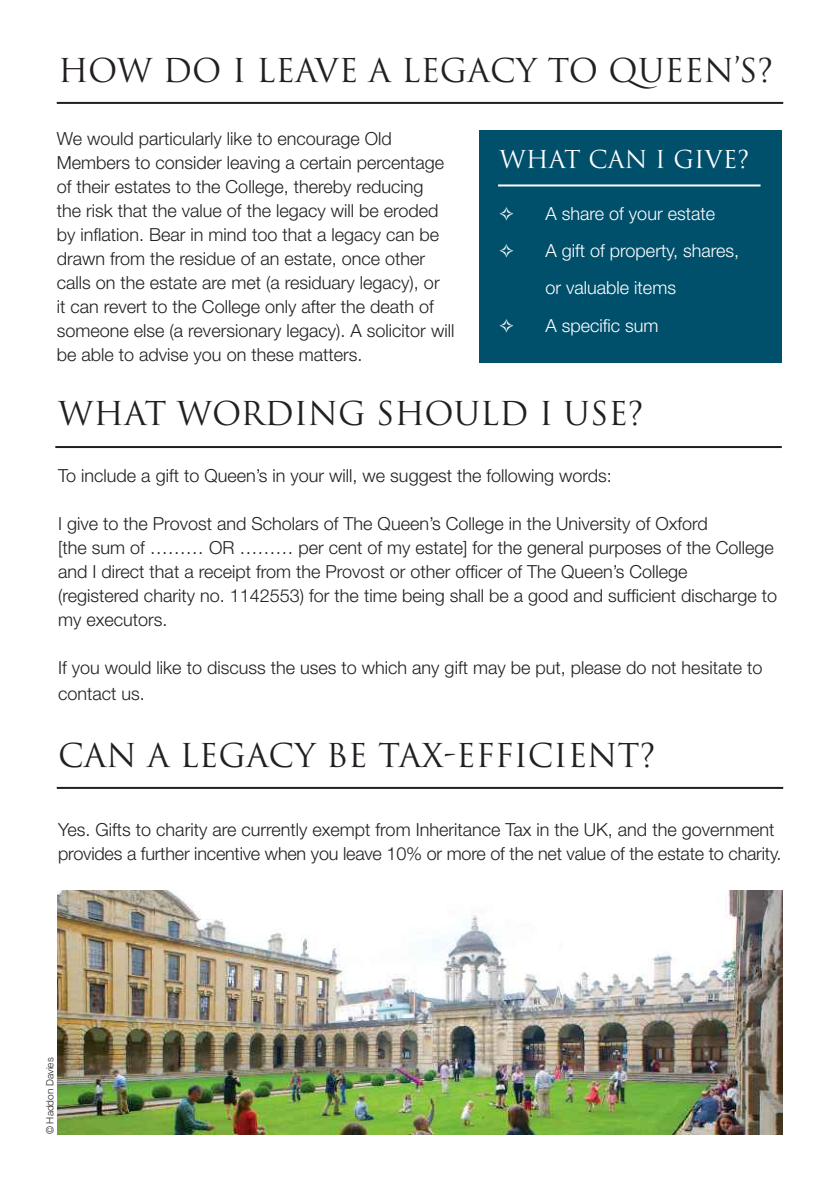
<style>
.page{position:relative;width:840px;height:1191px;background:#fff}
.page>*{position:absolute;margin:0;border:0;box-sizing:border-box;transform-origin:0 0}
.t1{font:32px "Trajan";color:#231f20}
.t2{font:24px "Trajan";color:#fff}
.t3{font:300 18px/24px "Helvetica Neue";color:#231f20}
.t4{font:300 18px/37.4px "Helvetica Neue";color:#fff}
.t5{font:300 10px "Helvetica Neue";color:#231f20}
</style>
<div class="page">
<div style="left:479px;top:130px;width:302px;height:233px;background:#004f6b"></div>
<img style="left:57px;top:890px;width:725px;height:244px">
<hr style="left:497px;top:184px;width:263px;height:2px;background:#fff">
<hr style="left:57px;top:102px;width:725px;height:2px;background:#231f20">
<hr style="left:57px;top:787px;width:725px;height:2px;background:#231f20">
<hr style="left:55px;top:446px;width:726px;height:2px;background:#231f20">
<h1 class="t1" style="left:58px;top:51px;width:716px">HOW DO I LEAVE A LEGACY TO QUEEN’S?</h1>
<p class="t3" style="left:57px;top:126px;width:399px">We would particularly like to encourage Old Members to consider leaving a certain percentage of their estates to the College, thereby reducing<br>the risk that the value of the legacy will be eroded by inflation. Bear in mind too that a legacy can be drawn from the residue of an estate, once other calls on the estate are met (a residuary legacy), or<br>it can revert to the College only after the death of someone else (a reversionary legacy). A solicitor will be able to advise you on these matters.</p>
<h2 class="t2" style="left:499px;top:145px;width:251px">WHAT CAN I GIVE?</h2>
<p class="t4" style="left:545px;top:194px;width:171px">A share of your estate</p>
<p class="t4" style="left:545px;top:231px;width:195px">A gift of property, shares, or valuable items</p>
<p class="t4" style="left:545px;top:306px;width:115px">A specific sum</p>
<h1 class="t1" style="left:58px;top:394px;width:586px">WHAT WORDING SHOULD I USE?</h1>
<p class="t3" style="left:58px;top:463px;width:555px">To include a gift to Queen’s in your will, we suggest the following words:</p>
<p class="t3" style="left:58px;top:511px;width:720px">I give to the Provost and Scholars of The Queen’s College in the University of Oxford<br>[the sum of ……… OR ……… per cent of my estate] for the general purposes of the College and I direct that a receipt from the Provost or other officer of The Queen’s College<br>(registered charity no. 1142553) for the time being shall be a good and sufficient discharge to my executors.</p>
<p class="t3" style="left:58px;top:654px;width:705px;line-height:26px">If you would like to discuss the uses to which any gift may be put, please do not hesitate to contact us.</p>
<h1 class="t1" style="left:58px;top:736px;width:598px">CAN A LEGACY BE TAX-EFFICIENT?</h1>
<p class="t3" style="left:58px;top:817px;width:724px">Yes. Gifts to charity are currently exempt from Inheritance Tax in the UK, and the government provides a further incentive when you leave 10% or more of the net value of the estate to charity.</p>
<p class="t5" style="left:44px;top:1134px;width:78px;rotate:-90deg">© Haddon Davies</p>
</div>
